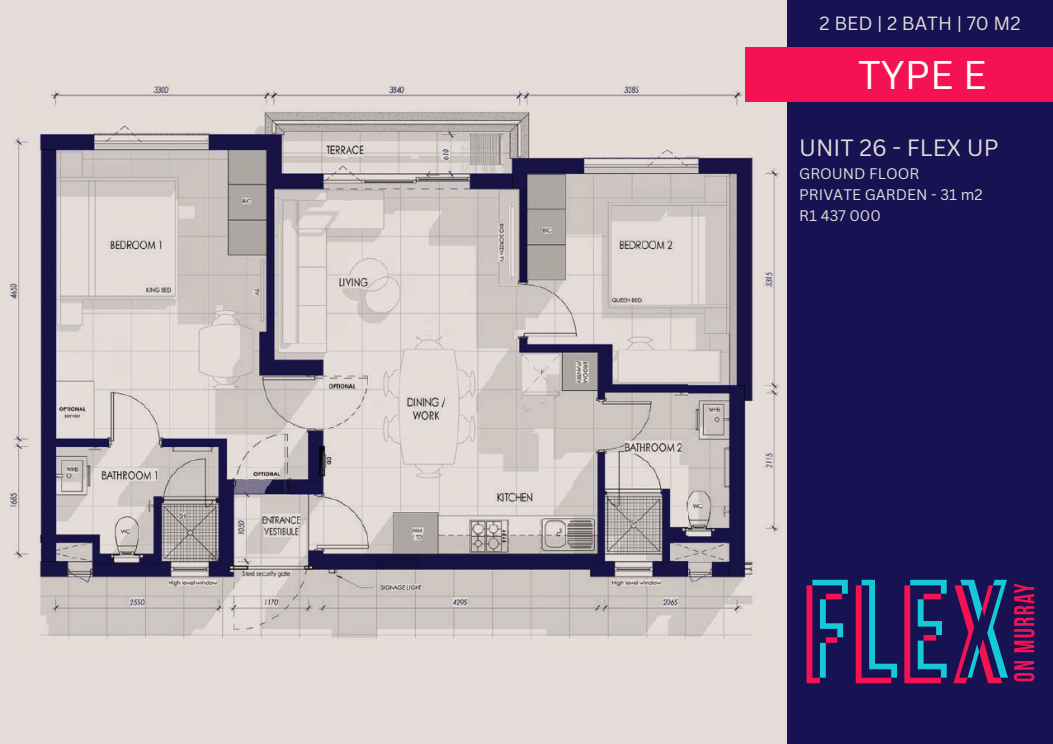
<style>
.page{position:relative;width:1053px;height:744px;background:#fff}
.page>*{position:absolute;margin:0;border:0;box-sizing:border-box;transform-origin:0 0}
.t1{font:38.96px "Canva Sans";color:#fff}
.t2{font:22.96px "Canva Sans";color:#e4dcd8}
.t3{font:18.64px "Canva Sans";color:#e4dcd8}
.t4{font:14.96px "Canva Sans";color:#e4dcd8}
</style>
<div class="page">
<div style="left:0;top:0;width:787px;height:744px;background:#e4dcd8"></div>
<img style="left:9px;top:85px;width:771px;height:554px">
<div style="left:787px;top:0;width:265px;height:744px;background:#171252"></div>
<div style="left:745px;top:47px;width:307px;height:55px;background:#f41252"></div>
<img style="left:806px;top:579px;width:229px;height:105px">
<p class="t3" style="left:819px;top:10px;width:202px">2 BED | 2 BATH | 70 M2</p>
<p class="t1" style="left:858px;top:48px;width:130px">TYPE E</p>
<p class="t2" style="left:799px;top:132px;width:201px">UNIT 26 - FLEX UP</p>
<p class="t4" style="left:799px;top:163px;width:122px">GROUND FLOOR</p>
<p class="t4" style="left:799px;top:184px;width:185px">PRIVATE GARDEN - 31 m2</p>
<h1 class="t4" style="left:799px;top:205px;width:83px">R1 437 000</h1>
</div>
